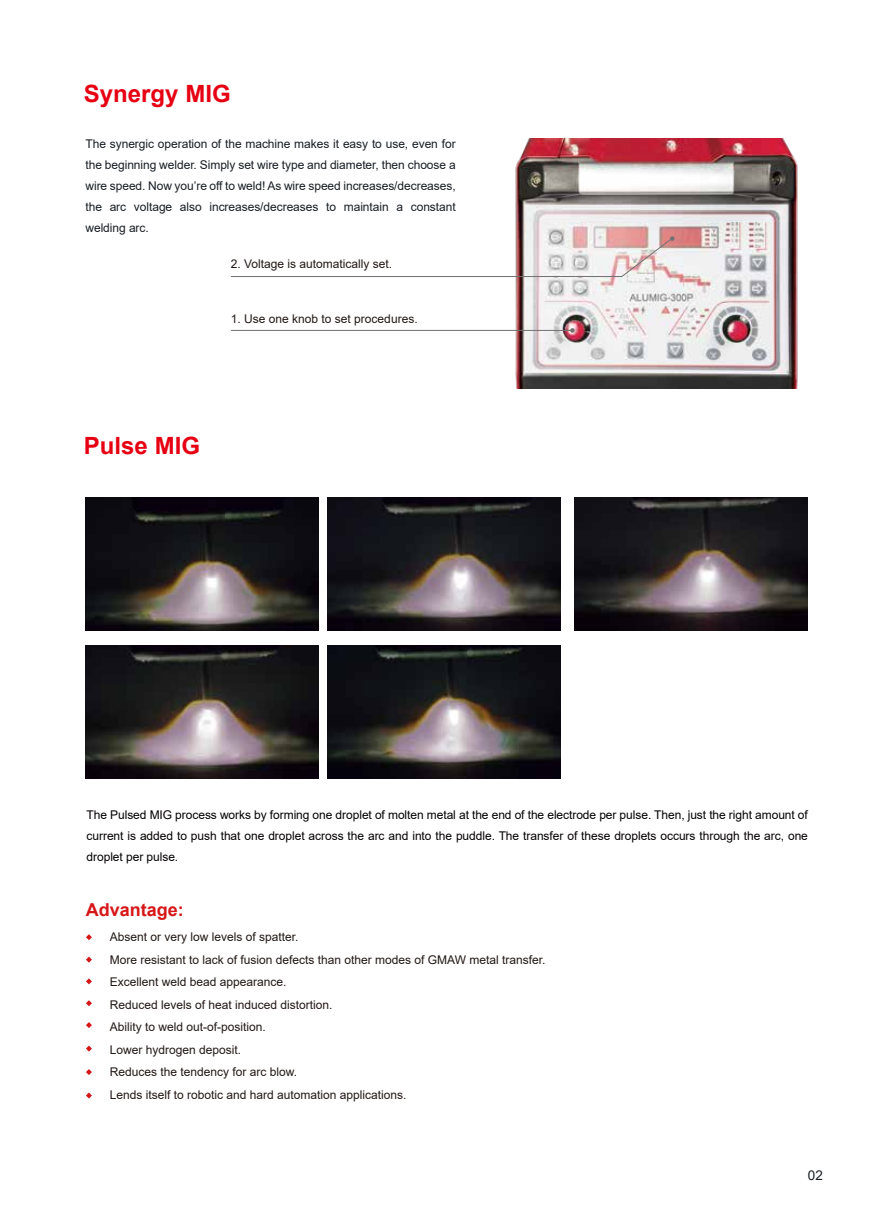
<style>
.page{position:relative;width:893px;height:1212px;background:#fff}
.page>*{position:absolute;margin:0;border:0;box-sizing:border-box;transform-origin:0 0}
.t1{font:700 23.7px "Arial";color:#e60012}
.t2{font:700 17.85px "Arial";color:#d71618}
.t3{font:13.5px "Arial";color:#181e25}
.t4{font:12px/22.5px "Arial";color:#221815}
.t5{font:12px/21px "Arial";letter-spacing:-.005em;color:#181e25;text-align:justify}
.t6{font:12px/21px "Arial";letter-spacing:-.005em;color:#040000;text-align:justify}
</style>
<div class="page">
<svg style="left:86px;top:934px;width:6px;height:6px"></svg>
<svg style="left:86px;top:956px;width:6px;height:7px"></svg>
<svg style="left:86px;top:978px;width:6px;height:6px"></svg>
<svg style="left:86px;top:1000px;width:6px;height:6px"></svg>
<svg style="left:86px;top:1022px;width:6px;height:6px"></svg>
<svg style="left:86px;top:1045px;width:6px;height:6px"></svg>
<svg style="left:86px;top:1069px;width:6px;height:6px"></svg>
<svg style="left:86px;top:1092px;width:6px;height:6px"></svg>
<img style="left:501px;top:139px;width:297px;height:250px">
<hr style="left:231px;top:330px;width:341px;height:1px;background:#727171">
<svg style="left:230px;top:236px;width:444px;height:41px"></svg>
<svg style="left:570px;top:328px;width:5px;height:5px"></svg>
<img style="left:328px;top:646px;width:233px;height:133px">
<img style="left:85px;top:646px;width:233px;height:133px">
<img style="left:575px;top:497px;width:233px;height:133px">
<img style="left:328px;top:497px;width:233px;height:133px">
<img style="left:85px;top:497px;width:233px;height:133px">
<h1 class="t1" style="left:84px;top:77px;width:148px">Synergy MIG</h1>
<p class="t5" style="left:85px;top:133px;width:372px">The synergic operation of the machine makes it easy to use, even for the beginning welder. Simply set wire type and diameter, then choose a wire speed. Now you’re off to weld! As wire speed increases/decreases, the arc voltage also increases/decreases to maintain a constant welding arc.</p>
<p class="t4" style="left:231px;top:253px;width:163px">2. Voltage is automatically set.</p>
<p class="t4" style="left:231px;top:308px;width:188px">1. Use one knob to set procedures.</p>
<h1 class="t1" style="left:84px;top:429px;width:118px">Pulse MIG</h1>
<p class="t6" style="left:87px;top:804px;width:723px">The Pulsed MIG process works by forming one droplet of molten metal at the end of the electrode per pulse. Then, just the right amount of current is added to push that one droplet across the arc and into the puddle. The transfer of these droplets occurs through the arc, one droplet per pulse.</p>
<h2 class="t2" style="left:86px;top:897px;width:100px">Advantage:</h2>
<p class="t4" style="left:110px;top:925px;width:437px">Absent or very low levels of spatter.<br>More resistant to lack of fusion defects than other modes of GMAW metal transfer.<br>Excellent weld bead appearance.<br>Reduced levels of heat induced distortion.<br>Ability to weld out-of-position.<br>Lower hydrogen deposit.<br>Reduces the tendency for arc blow.<br>Lends itself to robotic and hard automation applications.</p>
<p class="t3" style="left:808px;top:1166px;width:17px">02</p>
</div>
